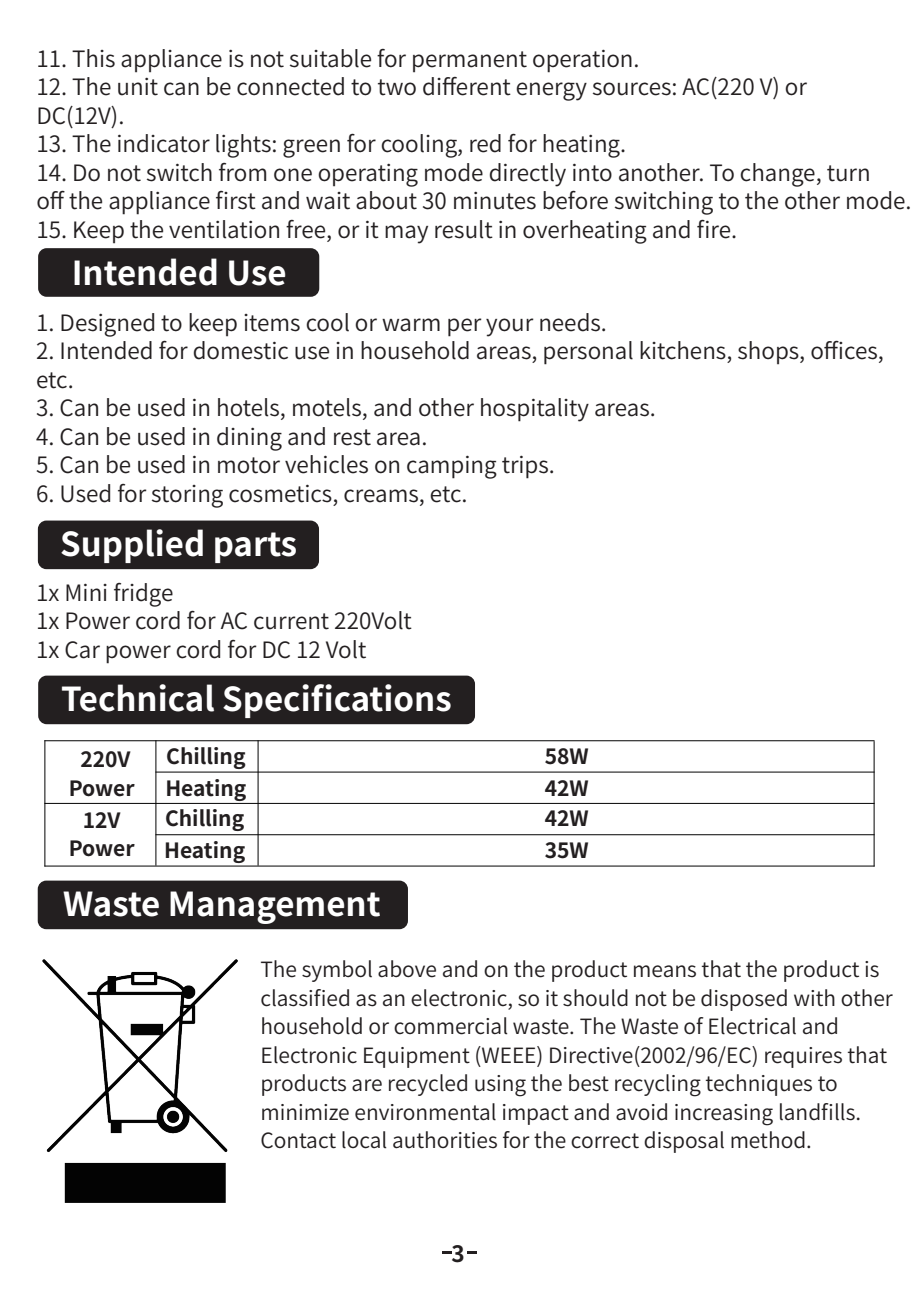
<style>
.page{position:relative;width:919px;height:1289px;background:#fff}
.page>*{position:absolute;margin:0;border:0;box-sizing:border-box;transform-origin:0 0}
.t1{font:700 33px "Source Han Sans CN";color:#fff}
.t2{font:22.5px/28.5px "Source Han Sans CN";color:#231f20}
.t3{font:700 22.5px "Source Han Sans CN";color:#231f20}
.t4{font:21px/28.5px "Source Han Sans CN";color:#231f20}
.t5{font:700 21px/31.2px "Source Han Sans CN";color:#231f20;text-align:center}
</style>
<div class="page">
<svg style="left:442px;top:1251px;width:10px;height:2px"></svg>
<svg style="left:467px;top:1251px;width:9px;height:2px"></svg>
<div style="left:38px;top:248px;width:281px;height:49px;background:#231f20;border-radius:9px"></div>
<div style="left:38px;top:520px;width:281px;height:49px;background:#231f20;border-radius:9px"></div>
<div style="left:38px;top:880px;width:370px;height:49px;background:#231f20;border-radius:9px"></div>
<div style="left:38px;top:675px;width:437px;height:49px;background:#231f20;border-radius:9px"></div>
<hr style="left:44px;top:740px;width:830px;height:1px;background:#030303">
<hr style="left:155px;top:771px;width:719px;height:1px;background:#030303">
<hr style="left:44px;top:803px;width:830px;height:1px;background:#030303">
<hr style="left:155px;top:834px;width:719px;height:1px;background:#030303">
<hr style="left:44px;top:865px;width:830px;height:1px;background:#030303">
<hr style="left:44px;top:740px;width:1px;height:126px;background:#030303">
<hr style="left:155px;top:740px;width:1px;height:125px;background:#030303">
<hr style="left:257px;top:740px;width:1px;height:125px;background:#030303">
<hr style="left:873px;top:741px;width:1px;height:125px;background:#030303">
<img style="left:43px;top:959px;width:195px;height:243px">
<p class="t2" style="left:36px;top:45px;width:604px">11. This appliance is not suitable for permanent operation.</p>
<p class="t2" style="left:36px;top:73px;width:772px">12. The unit can be connected to two different energy sources: AC(220 V) or<br>DC(12V).</p>
<p class="t2" style="left:36px;top:130px;width:591px">13. The indicator lights: green for cooling, red for heating.</p>
<p class="t2" style="left:36px;top:159px;width:876px">14. Do not switch from one operating mode directly into another. To change, turn<br>off the appliance first and wait about 30 minutes before switching to the other mode.</p>
<p class="t2" style="left:36px;top:216px;width:702px">15. Keep the ventilation free, or it may result in overheating and fire.</p>
<h1 class="t1" style="left:72px;top:254px;width:216px">Intended Use</h1>
<p class="t2" style="left:36px;top:309px;width:572px">1. Designed to keep items cool or warm per your needs.</p>
<p class="t2" style="left:36px;top:337px;width:849px">2. Intended for domestic use in household areas, personal kitchens, shops, offices, etc.</p>
<p class="t2" style="left:36px;top:394px;width:621px">3. Can be used in hotels, motels, and other hospitality areas.</p>
<p class="t2" style="left:36px;top:423px;width:393px">4. Can be used in dining and rest area.</p>
<p class="t2" style="left:36px;top:451px;width:520px">5. Can be used in motor vehicles on camping trips.</p>
<p class="t2" style="left:36px;top:480px;width:433px">6. Used for storing cosmetics, creams, etc.</p>
<h1 class="t1" style="left:60px;top:525px;width:238px">Supplied parts</h1>
<p class="t2" style="left:36px;top:578px;width:377px">1x Mini fridge<br>1x Power cord for AC current 220Volt<br>1x Car power cord for DC 12 Volt</p>
<h1 class="t1" style="left:61px;top:680px;width:392px">Technical Specifications</h1>
<p class="t5" style="left:69px;top:745px;width:67px;line-height:28.5px">220V<br>Power</p>
<p class="t5" style="left:69px;top:806px;width:67px;line-height:28.5px">12V<br>Power</p>
<p class="t5" style="left:164px;top:741px;width:84px;text-align:justify">Chilling Heating Chilling Heating</p>
<p class="t5" style="left:544px;top:741px;width:45px;text-align:justify">58W 42W 42W 35W</p>
<h1 class="t1" style="left:63px;top:885px;width:319px">Waste Management</h1>
<p class="t4" style="left:260px;top:955px;width:634px">The symbol above and on the product means that the product is classified as an electronic, so it should not be disposed with other household or commercial waste. The Waste of Electrical and Electronic Equipment (WEEE) Directive(2002/96/EC) requires that products are recycled using the best recycling techniques to minimize environmental impact and avoid increasing landfills.<br>Contact local authorities for the correct disposal method.</p>
<p class="t3" style="left:451px;top:1240px;width:15px">3</p>
</div>
